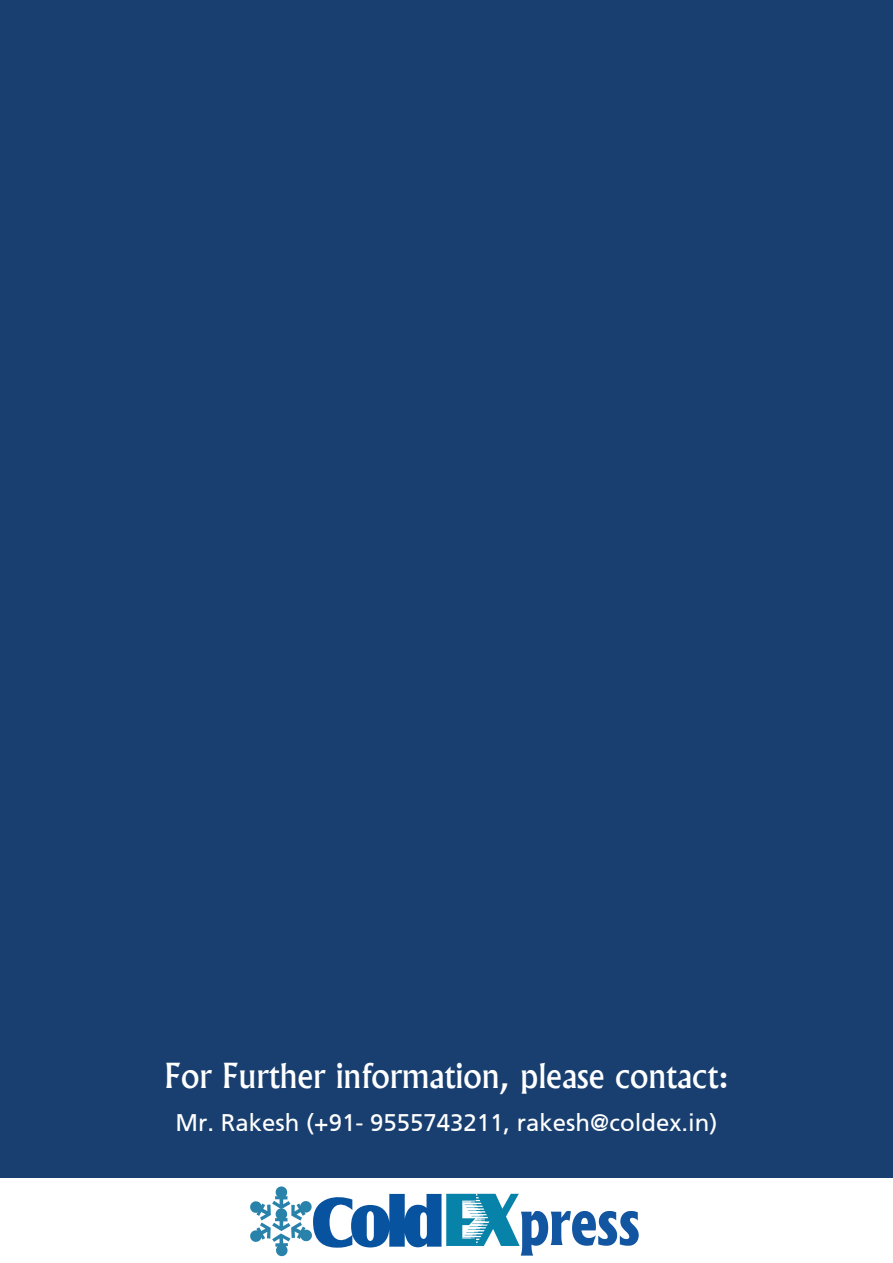
<style>
.page{position:relative;width:893px;height:1263px;background:#fff}
.page>*{position:absolute;margin:0;border:0;box-sizing:border-box;transform-origin:0 0}
.t1{font:800 62.85px "Albertus";color:#1255a1;scale:.81 1}
.t2{font:500 33px "Albertus";color:#fff}
.t3{font:24px "Frutiger Roman";color:#fff}
</style>
<div class="page">
<div style="left:0;top:0;width:893px;height:1177px;background:#183f6f"></div>
<div style="left:276px;top:1186px;width:11px;height:12px;border:6px solid #2882aa;border-radius:50%"></div>
<div style="left:276px;top:1244px;width:12px;height:12px;border:6px solid #2882aa;border-radius:50%"></div>
<svg style="left:250px;top:1194px;width:270px;height:54px"></svg>
<h2 class="t2" style="left:164px;top:1055px;width:566px">For Further information, please contact:</h2>
<p class="t3" style="left:176px;top:1109px;width:543px">Mr. Rakesh (+91- 9555743211, rakesh@coldex.in)</p>
<h1 class="t1" style="left:519px;top:1182px;width:151px">press</h1>
</div>
